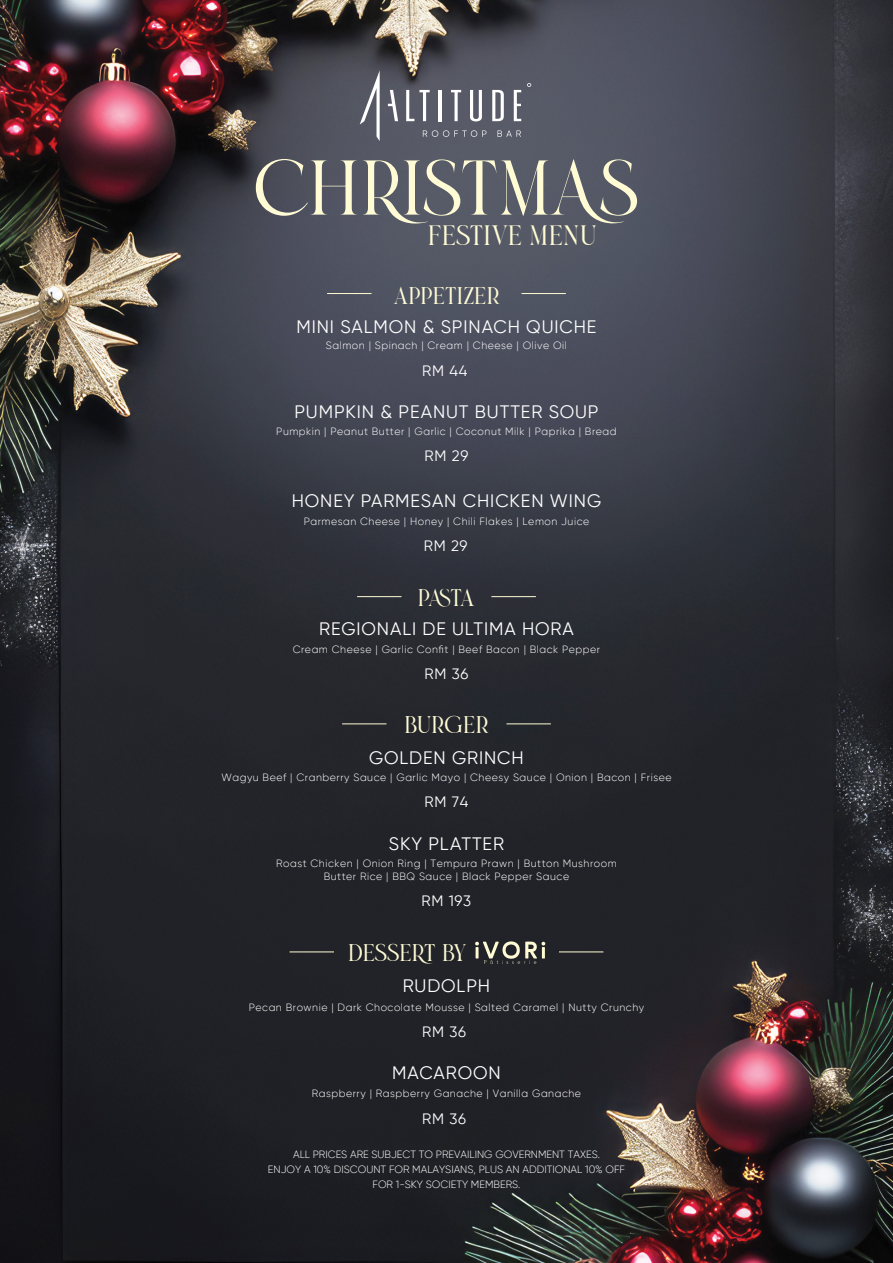
<style>
.page{position:relative;width:893px;height:1263px;background:#fff}
.page>*{position:absolute;margin:0;border:0;box-sizing:border-box;transform-origin:0 0}
.t1{font:77.4px "Brand";letter-spacing:-.005em;color:#fffcd5}
.t2{font:27.9px "Brand";color:#fffcd5}
.t3{font:24px "Brand";color:#fffcd5}
.t4{font:18px "Gilroy";letter-spacing:.05em;color:#fff}
.t5{font:15px "Gilroy";letter-spacing:.05em;color:#fff}
.t6{font:300 10.5px/12.6px "Gilroy";letter-spacing:.05em;color:#fff;text-align:center}
.t7{font:300 10.5px/15px "Gilroy";color:#fff;text-align:center}
</style>
<div class="page">
<img style="left:0;top:0;width:893px;height:1263px">
<svg style="left:406px;top:90px;width:24px;height:31px"></svg>
<hr style="left:438px;top:90px;width:4px;height:31px;background:#fff">
<svg style="left:451px;top:90px;width:10px;height:31px"></svg>
<svg style="left:470px;top:90px;width:12px;height:31px"></svg>
<svg style="left:492px;top:90px;width:12px;height:31px"></svg>
<svg style="left:514px;top:90px;width:7px;height:31px"></svg>
<svg style="left:527px;top:83px;width:4px;height:4px"></svg>
<svg style="left:388px;top:90px;width:10px;height:31px"></svg>
<svg style="left:360px;top:70px;width:20px;height:71px"></svg>
<svg style="left:423px;top:130px;width:63px;height:7px"></svg>
<svg style="left:497px;top:130px;width:24px;height:7px"></svg>
<hr style="left:521px;top:293px;width:45px;height:1px;background:#fffcd5">
<hr style="left:327px;top:293px;width:44px;height:1px;background:#fffcd5">
<hr style="left:506px;top:723px;width:45px;height:1px;background:#fffcd5">
<hr style="left:342px;top:723px;width:45px;height:1px;background:#fffcd5">
<hr style="left:491px;top:596px;width:45px;height:1px;background:#fffcd5">
<hr style="left:357px;top:596px;width:45px;height:1px;background:#fffcd5">
<hr style="left:559px;top:951px;width:44px;height:1px;background:#fffcd5">
<hr style="left:290px;top:951px;width:44px;height:1px;background:#fffcd5">
<svg style="left:475px;top:941px;width:70px;height:23px;background:#63635b"></svg>
<h1 class="t1" style="left:255px;top:152px;width:385px">CHRISTMAS</h1>
<h2 class="t2" style="left:428px;top:223px;width:171px">FESTIVE MENU</h2>
<h3 class="t3" style="left:393px;top:284px;width:108px">APPETIZER</h3>
<h3 class="t4" style="left:296px;top:316px;width:302px">MINI SALMON &amp; SPINACH QUICHE</h3>
<p class="t6" style="left:326px;top:339px;width:243px">Salmon | Spinach | Cream | Cheese | Olive Oil</p>
<h3 class="t5" style="left:422px;top:361px;width:47px">RM 44</h3>
<h3 class="t4" style="left:294px;top:401px;width:306px">PUMPKIN &amp; PEANUT BUTTER SOUP</h3>
<p class="t6" style="left:276px;top:425px;width:342px">Pumpkin | Peanut Butter | Garlic | Coconut Milk | Paprika | Bread</p>
<h3 class="t5" style="left:425px;top:447px;width:45px">RM 29</h3>
<h3 class="t4" style="left:292px;top:489px;width:311px">HONEY PARMESAN CHICKEN WING</h3>
<p class="t6" style="left:304px;top:514px;width:287px">Parmesan Cheese | Honey | Chili Flakes | Lemon Juice</p>
<h3 class="t5" style="left:424px;top:537px;width:45px">RM 29</h3>
<h3 class="t3" style="left:418px;top:586px;width:59px">PASTA</h3>
<h3 class="t4" style="left:319px;top:618px;width:256px">REGIONALI DE ULTIMA HORA</h3>
<p class="t6" style="left:293px;top:643px;width:309px">Cream Cheese | Garlic Confit | Beef Bacon | Black Pepper</p>
<h3 class="t5" style="left:425px;top:665px;width:45px">RM 36</h3>
<h3 class="t3" style="left:404px;top:714px;width:86px">BURGER</h3>
<h3 class="t4" style="left:369px;top:747px;width:156px">GOLDEN GRINCH</h3>
<p class="t6" style="left:221px;top:771px;width:452px">Wagyu Beef | Cranberry Sauce | Garlic Mayo | Cheesy Sauce | Onion | Bacon | Frisee</p>
<h3 class="t5" style="left:424px;top:792px;width:45px">RM 74</h3>
<h3 class="t4" style="left:389px;top:833px;width:117px">SKY PLATTER</h3>
<p class="t6" style="left:276px;top:857px;width:342px">Roast Chicken | Onion Ring | Tempura Prawn | Button Mushroom<br>Butter Rice | BBQ Sauce | Black Pepper Sauce</p>
<h3 class="t5" style="left:421px;top:892px;width:51px">RM 193</h3>
<h3 class="t3" style="left:348px;top:942px;width:121px">DESSERT BY</h3>
<h3 class="t4" style="left:403px;top:975px;width:89px">RUDOLPH</h3>
<p class="t6" style="left:249px;top:1000px;width:397px">Pecan Brownie | Dark Chocolate Mousse | Salted Caramel | Nutty Crunchy</p>
<h3 class="t5" style="left:422px;top:1023px;width:45px">RM 36</h3>
<h3 class="t4" style="left:392px;top:1061px;width:110px">MACAROON</h3>
<p class="t6" style="left:312px;top:1087px;width:271px">Raspberry | Raspberry Ganache | Vanilla Ganache</p>
<h3 class="t5" style="left:422px;top:1109px;width:45px">RM 36</h3>
<p class="t7" style="left:268px;top:1147px;width:359px">ALL PRICES ARE SUBJECT TO PREVAILING GOVERNMENT TAXES.<br>ENJOY A 10% DISCOUNT FOR MALAYSIANS, PLUS AN ADDITIONAL 10% OFF<br>FOR 1-SKY SOCIETY MEMBERS.</p>
</div>
